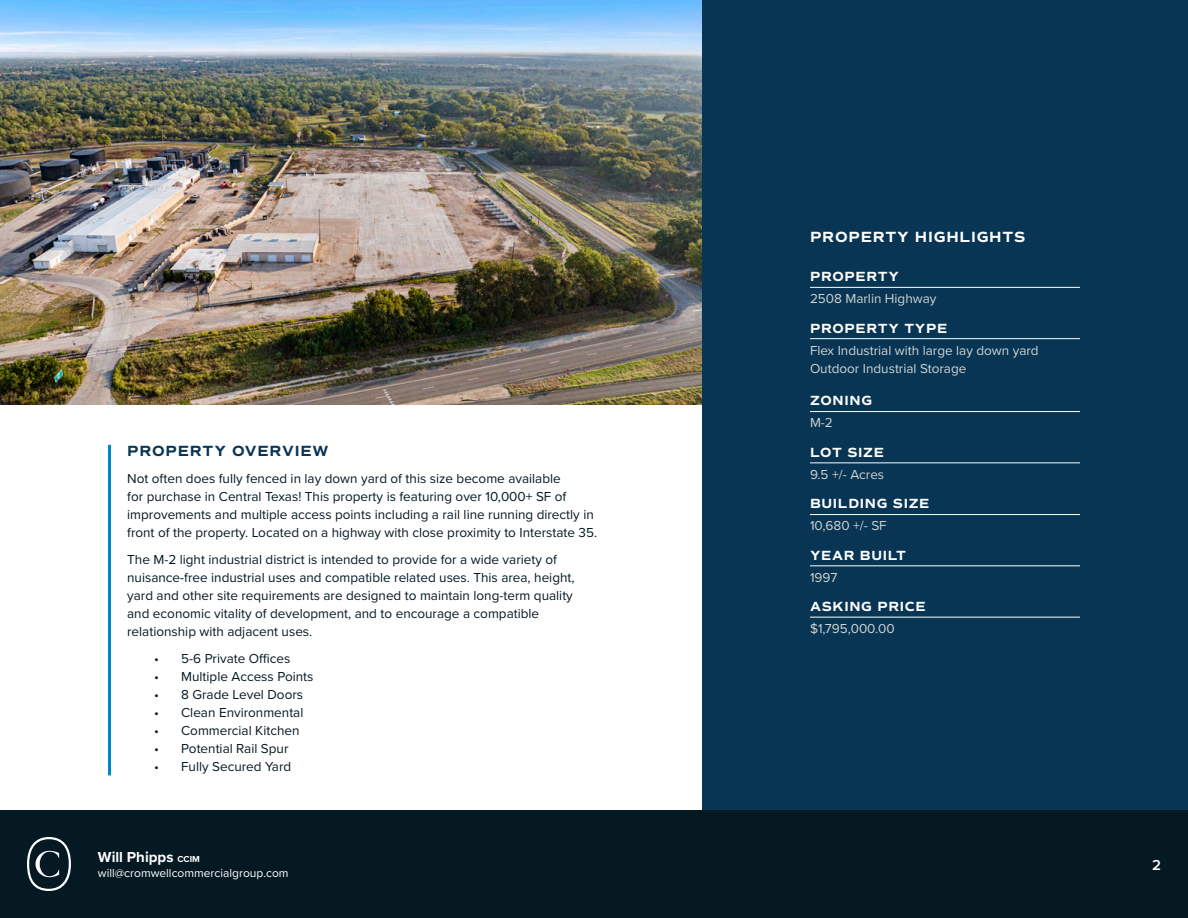
<style>
.page{position:relative;width:1188px;height:918px;background:#fff}
.page>*{position:absolute;margin:0;border:0;box-sizing:border-box;transform-origin:0 0}
.H1_-_White{font:700 15px "Commuters Sans";letter-spacing:.05em;color:#fff}
.H1_-_Navy{font:700 15px "Commuters Sans";letter-spacing:.05em;color:#083553}
.t1{font:700 15px "Proxima Nova";color:#fff}
.t2{font:600 15px "Proxima Nova";color:#fff}
.Paragraph_-_Navy{font:13.5px/18px "Proxima Nova";color:#051923}
.Paragraph_-_Gray{font:13.5px "Proxima Nova";color:#cfd3d3}
.t3{font:700 13.5px "Commuters Sans";letter-spacing:.05em;color:#fff}
.t4{font:12px "Proxima Nova";color:#fff}
.s1{font-size:9px}
</style>
<div class="page">
<div style="left:0;top:810px;width:1188px;height:108px;background:#051923"></div>
<svg style="left:27px;top:837px;width:44px;height:54px"></svg>
<img style="left:0;top:0;width:702px;height:405px">
<div style="left:702px;top:0;width:486px;height:810px;background:#083553"></div>
<hr style="left:810px;top:287px;width:270px;height:1px;background:#fff">
<hr style="left:810px;top:338px;width:270px;height:1px;background:#fff">
<hr style="left:810px;top:411px;width:270px;height:1px;background:#fff">
<hr style="left:810px;top:463px;width:270px;height:1px;background:#fff">
<hr style="left:810px;top:514px;width:270px;height:1px;background:#fff">
<hr style="left:810px;top:566px;width:270px;height:1px;background:#fff">
<hr style="left:810px;top:617px;width:270px;height:1px;background:#fff">
<hr style="left:108px;top:445px;width:3px;height:330px;background:#0088c6">
<p class="H1_-_Navy" style="left:127px;top:442px;width:203px">PROPERTY OVERVIEW</p>
<p class="Paragraph_-_Navy" style="left:127px;top:469px;width:471px">Not often does fully fenced in lay down yard of this size become available<br>for purchase in Central Texas! This property is featuring over 10,000+ SF of improvements and multiple access points including a rail line running directly in front of the property. Located on a highway with close proximity to Interstate 35.</p>
<p class="Paragraph_-_Navy" style="left:127px;top:550px;width:449px">The M-2 light industrial district is intended to provide for a wide variety of nuisance-free industrial uses and compatible related uses. This area, height, yard and other site requirements are designed to maintain long-term quality and economic vitality of development, and to encourage a compatible relationship with adjacent uses.</p>
<p class="Paragraph_-_Navy" style="left:154px;top:649px;width:138px">• 5-6 Private Offices</p>
<p class="Paragraph_-_Navy" style="left:154px;top:667px;width:161px">• Multiple Access Points</p>
<p class="Paragraph_-_Navy" style="left:154px;top:685px;width:150px">• 8 Grade Level Doors</p>
<p class="Paragraph_-_Navy" style="left:154px;top:703px;width:151px">• Clean Environmental</p>
<p class="Paragraph_-_Navy" style="left:154px;top:721px;width:147px">• Commercial Kitchen</p>
<p class="Paragraph_-_Navy" style="left:154px;top:739px;width:136px">• Potential Rail Spur</p>
<p class="Paragraph_-_Navy" style="left:154px;top:757px;width:139px">• Fully Secured Yard</p>
<p class="t1" style="left:98px;top:846px;width:103px">Will Phipps <span class="s1">CCIM</span></p>
<p class="t4" style="left:98px;top:864px;width:192px">will@cromwellcommercialgroup.com</p>
<p class="H1_-_White" style="left:810px;top:228px;width:217px">PROPERTY HIGHLIGHTS</p>
<h2 class="t3" style="left:810px;top:268px;width:91px">PROPERTY</h2>
<p class="Paragraph_-_Gray" style="left:810px;top:289px;width:128px">2508 Marlin Highway</p>
<h2 class="t3" style="left:810px;top:320px;width:139px">PROPERTY TYPE</h2>
<p class="Paragraph_-_Gray" style="left:810px;top:340px;width:230px">Flex Industrial with large lay down yard</p>
<p class="Paragraph_-_Gray" style="left:810px;top:358px;width:158px">Outdoor Industrial Storage</p>
<h2 class="t3" style="left:810px;top:393px;width:64px">ZONING</h2>
<p class="Paragraph_-_Gray" style="left:810px;top:413px;width:24px">M-2</p>
<h2 class="t3" style="left:810px;top:444px;width:75px">LOT SIZE</h2>
<p class="Paragraph_-_Gray" style="left:810px;top:465px;width:76px">9.5 +/- Acres</p>
<h2 class="t3" style="left:810px;top:496px;width:121px">BUILDING SIZE</h2>
<p class="Paragraph_-_Gray" style="left:810px;top:516px;width:78px">10,680 +/- SF</p>
<h2 class="t3" style="left:810px;top:547px;width:98px">YEAR BUILT</h2>
<p class="Paragraph_-_Gray" style="left:810px;top:567px;width:29px">1997</p>
<h2 class="t3" style="left:810px;top:598px;width:117px">ASKING PRICE</h2>
<p class="Paragraph_-_Gray" style="left:810px;top:618px;width:86px">$1,795,000.00</p>
<p class="t2" style="left:1152px;top:854px;width:10px">2</p>
</div>
